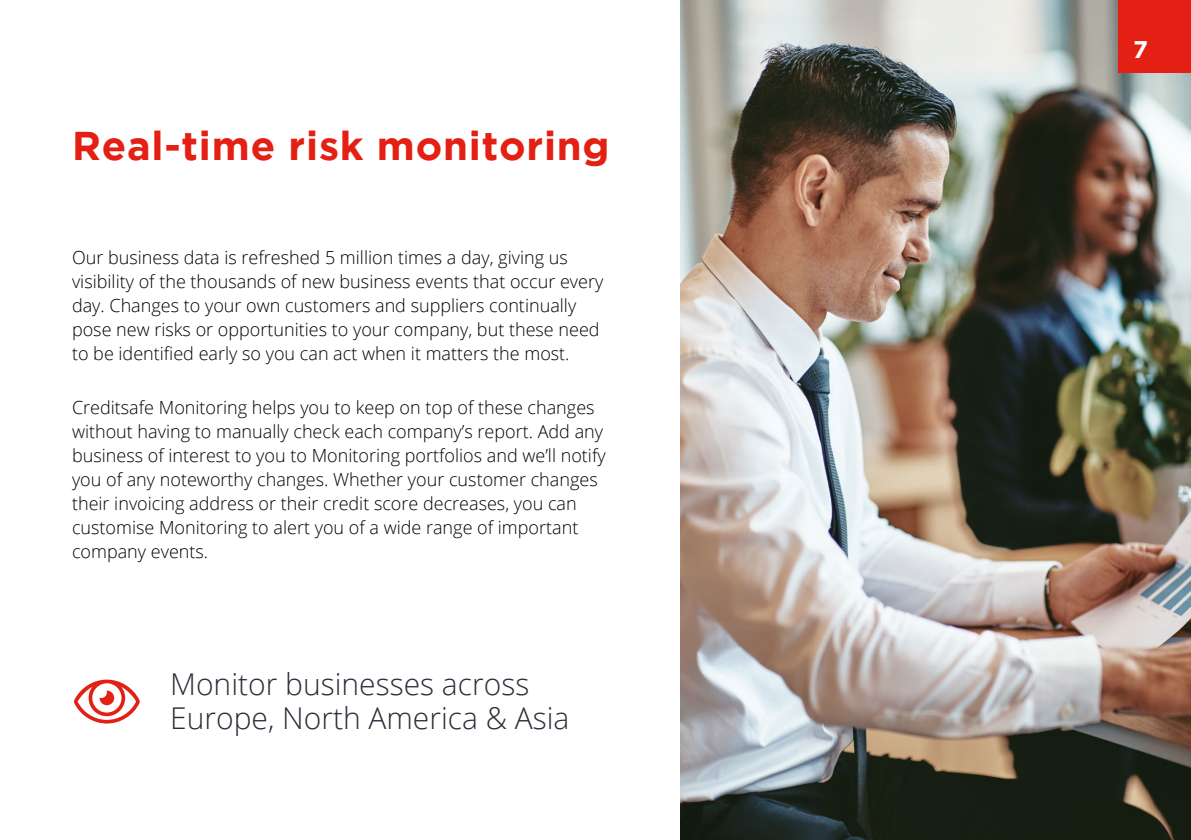
<style>
.page{position:relative;width:1191px;height:840px;background:#fff}
.page>*{position:absolute;margin:0;border:0;box-sizing:border-box;transform-origin:0 0}
.t1{font:700 40px "Gotham";letter-spacing:.02em;color:#e41f13}
.t2{font:300 30px/34px "Open Sans";color:#292e38}
.t3{font:700 24px "Gotham";color:#fff}
.t4{font:300 18px/24px "Open Sans";color:#000}
</style>
<div class="page">
<img style="left:680px;top:0;width:511px;height:839px">
<div style="left:1119px;top:0;width:72px;height:72px;background:#e41f13"></div>
<h1 class="t1" style="left:72px;top:122px;width:539px">Real-time risk monitoring</h1>
<p class="t4" style="left:72px;top:245px;width:533px">Our business data is refreshed 5 million times a day, giving us visibility of the thousands of new business events that occur every day. Changes to your own customers and suppliers continually pose new risks or opportunities to your company, but these need to be identified early so you can act when it matters the most.</p>
<p class="t4" style="left:72px;top:395px;width:535px">Creditsafe Monitoring helps you to keep on top of these changes without having to manually check each company’s report. Add any business of interest to you to Monitoring portfolios and we’ll notify you of any noteworthy changes. Whether your customer changes their invoicing address or their credit score decreases, you can customise Monitoring to alert you of a wide range of important company events.</p>
<h2 class="t2" style="left:170px;top:666px;width:401px">Monitor businesses across<br>Europe, North America &amp; Asia</h2>
<h3 class="t3" style="left:1133px;top:35px;width:16px">7</h3>
</div>
